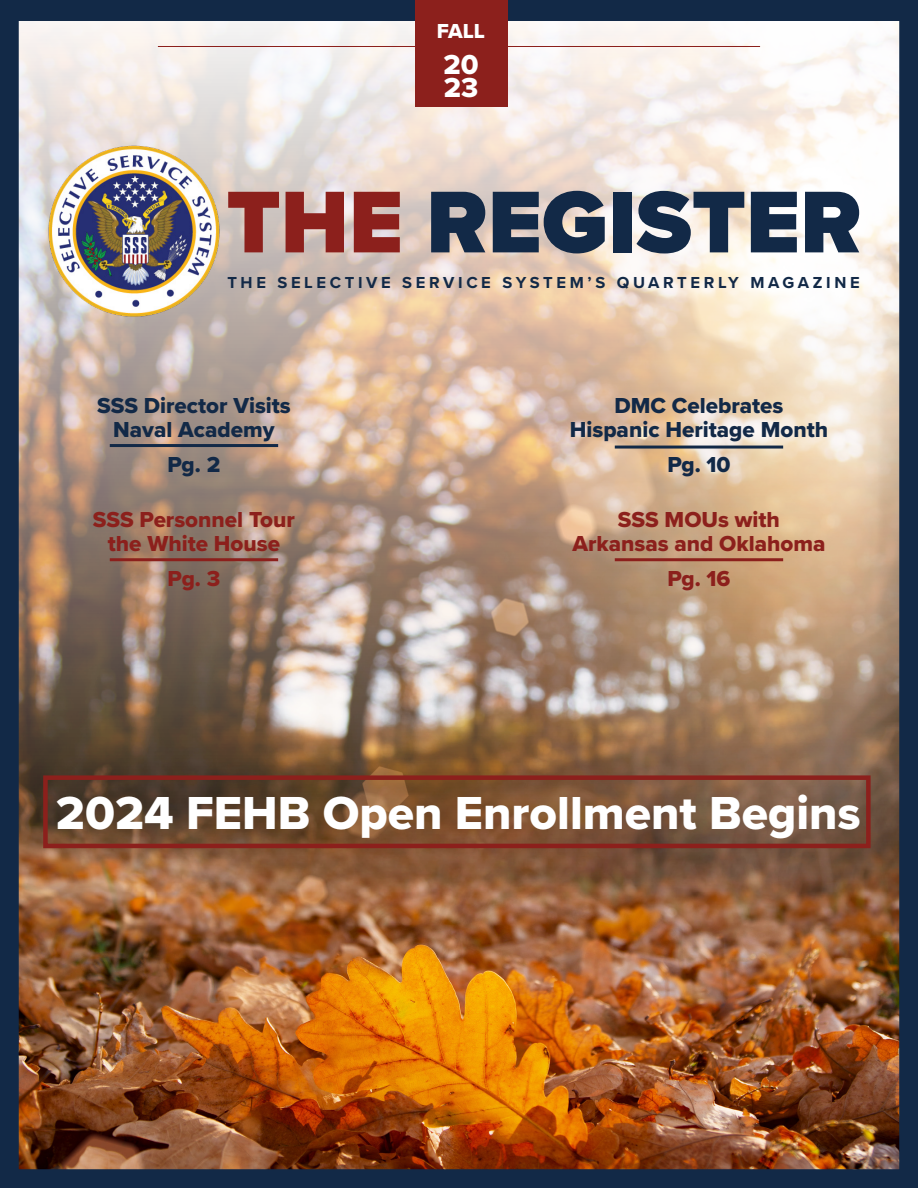
<style>
.page{position:relative;width:918px;height:1188px;background:#fff}
.page>*{position:absolute;margin:0;border:0;box-sizing:border-box;transform-origin:0 0}
.t1{font:900 90.9px "Proxima Nova";color:#122947}
.t2{font:48px "Proxima Nova Extrabld";color:#fff}
.t3{font:28.5px/23px "Proxima Nova Extrabld";color:#fff}
.t4{font:22.5px/24px "Proxima Nova Extrabld";color:#122947;text-align:center}
.t5{font:22.5px/24px "Proxima Nova Extrabld";color:#8c201c;text-align:center}
.t6{font:21px "Proxima Nova Extrabld";color:#fff}
.t7{font:700 16.5px "Proxima Nova";letter-spacing:.22em;color:#122947}
.s1{color:#8c201c}
</style>
<div class="page">
<img style="left:0;top:0;width:918px;height:1188px">
<div style="left:415px;top:0;width:93px;height:106px;background:#8c201c"></div>
<hr style="left:110px;top:558px;width:168px;height:3px;background:#8c201c">
<hr style="left:615px;top:446px;width:168px;height:3px;background:#122947">
<hr style="left:615px;top:558px;width:168px;height:3px;background:#8c201c">
<div style="left:43px;top:775px;width:828px;height:73px;border:4px solid #8c201c"></div>
<p class="t6" style="left:437px;top:16px;width:50px">FALL</p>
<p class="t3" style="left:443px;top:53px;width:37px">20<br>23</p>
<h1 class="t1" style="left:227px;top:154px;width:637px"><span class="s1">THE</span> REGISTER</h1>
<p class="t7" style="left:227px;top:270px;width:634px">THE SELECTIVE SERVICE SYSTEM’S QUARTERLY MAGAZINE</p>
<p class="t4" style="left:97px;top:393px;width:195px">SSS Director Visits<br>Naval Academy</p>
<p class="t4" style="left:168px;top:452px;width:54px">Pg. 2</p>
<p class="t5" style="left:93px;top:507px;width:204px">SSS Personnel Tour the White House</p>
<p class="t5" style="left:168px;top:566px;width:54px">Pg. 3</p>
<p class="t4" style="left:570px;top:393px;width:260px">DMC Celebrates<br>Hispanic Heritage Month</p>
<p class="t4" style="left:667px;top:452px;width:65px">Pg. 10</p>
<p class="t5" style="left:572px;top:507px;width:255px">SSS MOUs with<br>Arkansas and Oklahoma</p>
<p class="t5" style="left:667px;top:566px;width:65px">Pg. 16</p>
<h2 class="t2" style="left:56px;top:777px;width:806px">2024 FEHB Open Enrollment Begins</h2>
</div>
